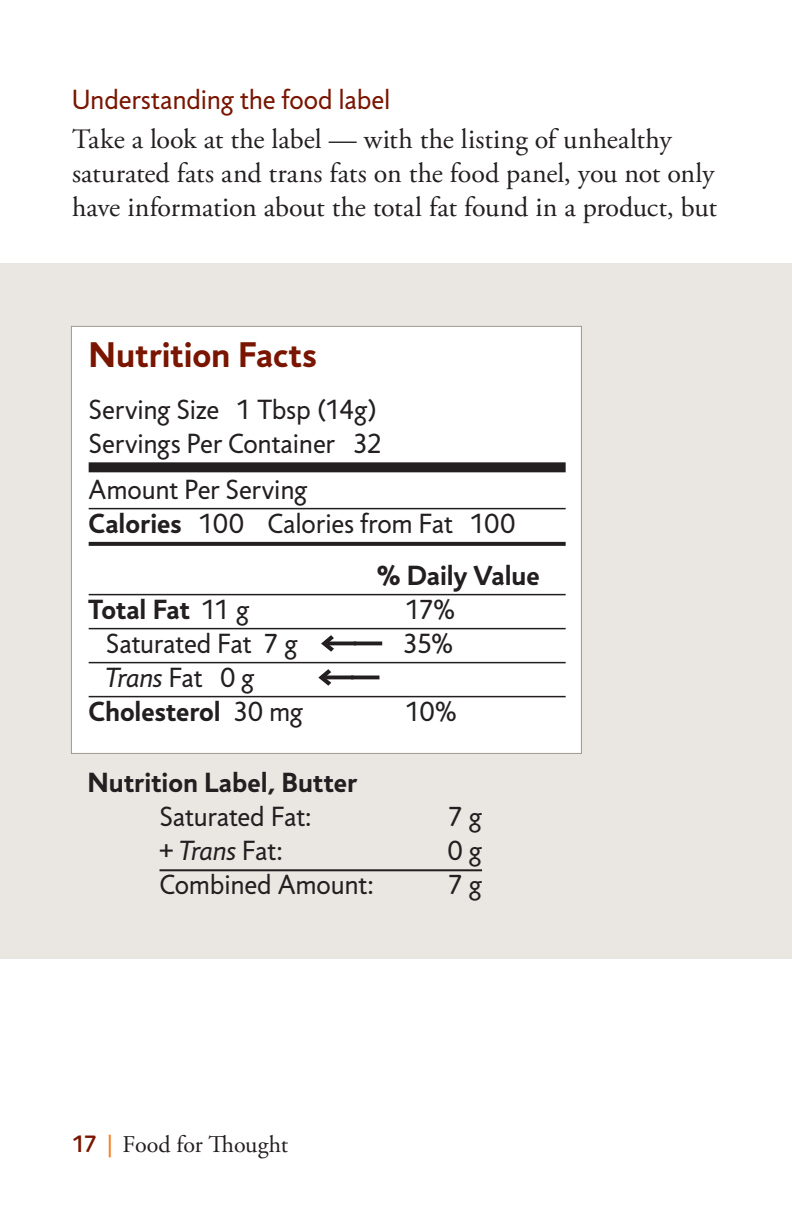
<style>
.page{position:relative;width:792px;height:1224px;background:#fff}
.page>*{position:absolute;margin:0;border:0;box-sizing:border-box;transform-origin:0 0}
.t1{font:700 36px "Jigsaw";color:#791500}
.t2{font:28px/34px "Jigsaw";letter-spacing:-.015em;color:#231f20}
.t3{font:28px/34px "Adobe Garamond Pro";color:#231f20}
.t4{font:700 28px "Jigsaw";color:#231f20}
.t5{font:28px "Jigsaw";letter-spacing:-.005em;color:#791500}
.t6{font:italic 28px "Jigsaw";letter-spacing:-.015em;color:#231f20}
.t7{font:24px "Adobe Garamond Pro";letter-spacing:-.005em;color:#231f20}
.s1{font-weight:700}
.s2{font-weight:400}
.s3{font-style:normal}
.s4{font-style:italic}
.s5{font-family:"Jigsaw";font-weight:500;color:#791500}
.s6{font-family:"Jigsaw";color:#f48026}
</style>
<div class="page">
<div style="left:0;top:264px;width:792px;height:695px;background:#eae7e3"></div>
<hr style="left:160px;top:869px;width:322px;height:2px;background:#231f20">
<svg style="left:71px;top:326px;width:511px;height:428px;background:#f3f3f2"></svg>
<p class="t5" style="left:72px;top:83px;width:320px">Understanding the food label</p>
<p class="t3" style="left:72px;top:123px;width:646px">Take a look at the label — with the listing of unhealthy saturated fats and trans fats on the food panel, you not only have information about the total fat found in a product, but</p>
<p class="t1" style="left:89px;top:333px;width:230px">Nutrition Facts</p>
<p class="t2" style="left:89px;top:393px;width:295px">Serving Size 1 Tbsp (14g)<br>Servings Per Container 32</p>
<p class="t2" style="left:89px;top:472px;width:428px">Amount Per Serving<br><span class="s1">Calories</span> 100 Calories from Fat 100</p>
<p class="t4" style="left:377px;top:558px;width:165px">% Daily Value</p>
<p class="t4" style="left:89px;top:592px;width:162px">Total Fat <span class="s2">11 g</span></p>
<p class="t2" style="left:405px;top:592px;width:51px">17%</p>
<p class="t2" style="left:106px;top:626px;width:349px">Saturated Fat 7 g &lt;—— 35%</p>
<p class="t6" style="left:106px;top:661px;width:151px">Trans <span class="s3">Fat 0 g</span></p>
<p class="t4" style="left:89px;top:694px;width:216px">Cholesterol <span class="s2">30 mg</span></p>
<p class="t2" style="left:405px;top:694px;width:53px">10%</p>
<p class="t4" style="left:88px;top:766px;width:271px">Nutrition Label, Butter</p>
<p class="t2" style="left:160px;top:800px;width:154px">Saturated Fat:</p>
<p class="t2" style="left:448px;top:800px;width:36px">7 g</p>
<p class="t2" style="left:160px;top:834px;width:125px">+ <span class="s4">Trans</span> Fat:</p>
<p class="t2" style="left:448px;top:834px;width:36px">0 g</p>
<p class="t2" style="left:160px;top:868px;width:216px">Combined Amount:</p>
<p class="t2" style="left:448px;top:868px;width:36px">7 g</p>
<p class="t7" style="left:72px;top:1130px;width:218px"><span class="s5">17</span> <span class="s6">|</span> Food for Thought</p>
</div>
